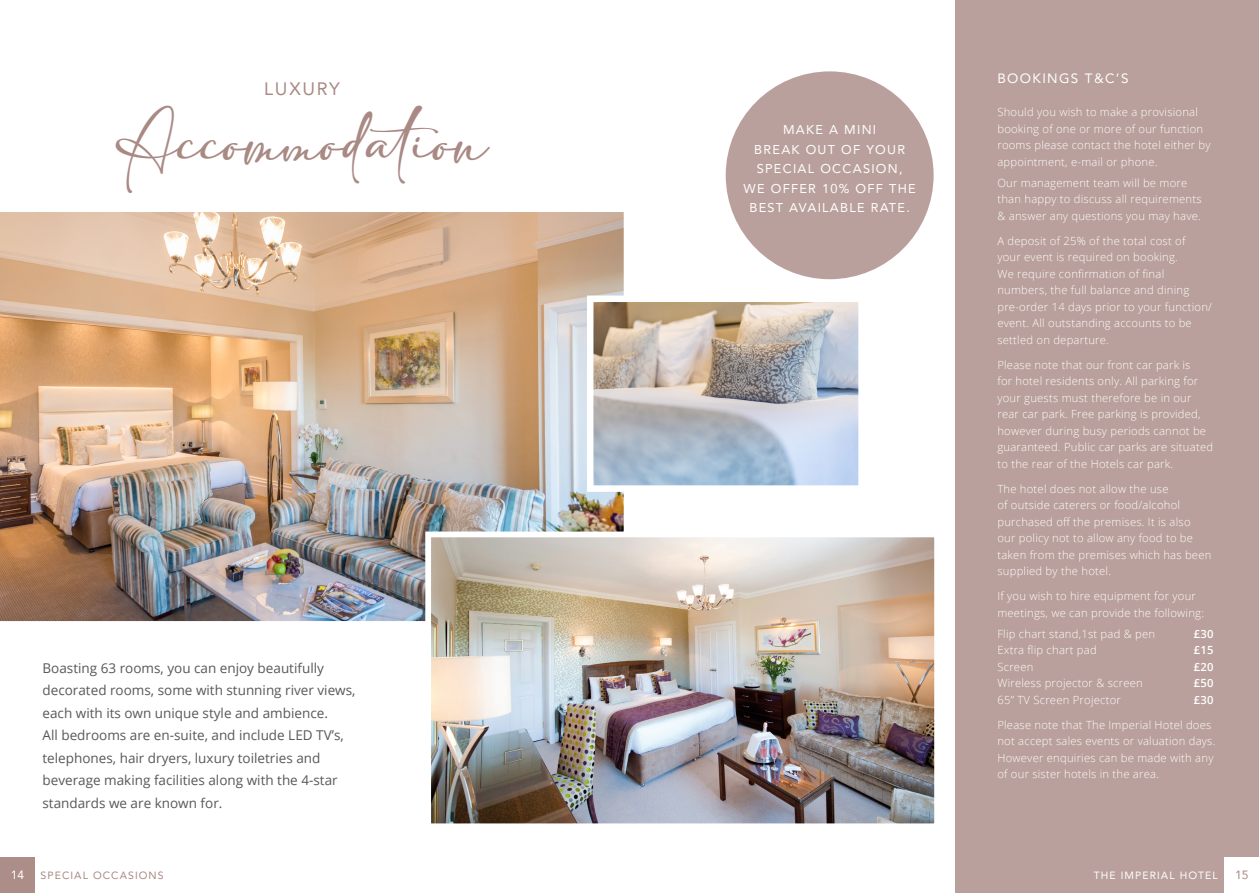
<style>
.page{position:relative;width:1259px;height:893px;background:#fff}
.page>*{position:absolute;margin:0;border:0;box-sizing:border-box;transform-origin:0 0}
.t1{font:44.25px "adelia";color:#a98984}
.t2{font:18px "Avenir";letter-spacing:.1em;color:#a98984}
.t3{font:13.5px/22.5px "Open Sans";color:#57585a}
.t4{font:13.5px "Avenir";letter-spacing:.1em;color:#fff}
.t5{font:12.75px/19.5px "Avenir";letter-spacing:.1em;color:#fff;text-align:center}
.t6{font:12px "Avenir";color:#fff}
.t7{font:12px "Avenir";color:#a98984}
.t8{font:300 11.25px/16.5px "Open Sans";letter-spacing:.02em;color:#fff}
.t9{font:600 11.25px "Open Sans";letter-spacing:.02em;color:#fff}
.t10{font:10.5px "Avenir";letter-spacing:.1em;color:#a98984}
.t11{font:10.5px "Avenir";letter-spacing:.1em;color:#fff}
</style>
<div class="page">
<div style="left:955px;top:0;width:304px;height:893px;background:#b9a09c"></div>
<img style="left:0;top:212px;width:624px;height:410px">
<img style="left:594px;top:303px;width:264px;height:182px">
<div style="left:587px;top:296px;width:278px;height:196px;border:6px solid #fff"></div>
<img style="left:432px;top:538px;width:501px;height:284px">
<div style="left:425px;top:531px;width:515px;height:298px;border:6px solid #fff"></div>
<div style="left:725px;top:71px;width:208px;height:208px;background:#b9a09c;border-radius:50%"></div>
<div style="left:0;top:857px;width:35px;height:36px;background:#a98984"></div>
<div style="left:1224px;top:858px;width:35px;height:35px;background:#fff"></div>
<p class="t2" style="left:264px;top:75px;width:77px">LUXURY</p>
<p class="t1" style="left:116px;top:120px;width:374px">Accommodation</p>
<p class="t3" style="left:43px;top:656px;width:314px">Boasting 63 rooms, you can enjoy beautifully decorated rooms, some with stunning river views, each with its own unique style and ambience.<br>All bedrooms are en-suite, and include LED TV’s, telephones, hair dryers, luxury toiletries and beverage making facilities along with the 4-star standards we are known for.</p>
<p class="t5" style="left:743px;top:119px;width:174px">MAKE A MINI<br>BREAK OUT OF YOUR<br>SPECIAL OCCASION,<br>WE OFFER 10% OFF THE<br>BEST AVAILABLE RATE.</p>
<p class="t4" style="left:997px;top:68px;width:133px">BOOKINGS T&amp;C’S</p>
<p class="t8" style="left:997px;top:104px;width:215px">Should you wish to make a provisional booking of one or more of our function rooms please contact the hotel either by appointment, e-mail or phone.</p>
<p class="t8" style="left:997px;top:174px;width:206px">Our management team will be more than happy to discuss all requirements &amp; answer any questions you may have.</p>
<p class="t8" style="left:997px;top:232px;width:216px">A deposit of 25% of the total cost of<br>your event is required on booking.<br>We require confirmation of final numbers, the full balance and dining pre-order 14 days prior to your function/ event. All outstanding accounts to be settled on departure.</p>
<p class="t8" style="left:997px;top:356px;width:217px">Please note that our front car park is<br>for hotel residents only. All parking for your guests must therefore be in our rear car park. Free parking is provided, however during busy periods cannot be guaranteed. Public car parks are situated to the rear of the Hotels car park.</p>
<p class="t8" style="left:997px;top:480px;width:215px">The hotel does not allow the use<br>of outside caterers or food/alcohol purchased off the premises. It is also our policy not to allow any food to be taken from the premises which has been supplied by the hotel.</p>
<p class="t8" style="left:997px;top:588px;width:208px">If you wish to hire equipment for your meetings, we can provide the following:</p>
<p class="t8" style="left:997px;top:625px;width:159px">Flip chart stand,1st pad &amp; pen</p>
<p class="t9" style="left:1193px;top:626px;width:21px">£30</p>
<p class="t8" style="left:997px;top:641px;width:101px">Extra flip chart pad</p>
<p class="t9" style="left:1193px;top:642px;width:21px">£15</p>
<p class="t8" style="left:997px;top:658px;width:37px">Screen</p>
<p class="t9" style="left:1193px;top:659px;width:21px">£20</p>
<p class="t8" style="left:997px;top:674px;width:147px">Wireless projector &amp; screen</p>
<p class="t9" style="left:1193px;top:675px;width:21px">£50</p>
<p class="t8" style="left:997px;top:691px;width:125px">65” TV Screen Projector</p>
<p class="t9" style="left:1193px;top:692px;width:21px">£30</p>
<p class="t8" style="left:997px;top:716px;width:219px">Please note that The Imperial Hotel does not accept sales events or valuation days.<br>However enquiries can be made with any of our sister hotels in the area.</p>
<p class="t6" style="left:11px;top:865px;width:15px">14</p>
<p class="t10" style="left:41px;top:866px;width:125px">SPECIAL OCCASIONS</p>
<p class="t11" style="left:1093px;top:866px;width:125px">THE IMPERIAL HOTEL</p>
<p class="t7" style="left:1235px;top:865px;width:15px">15</p>
</div>
